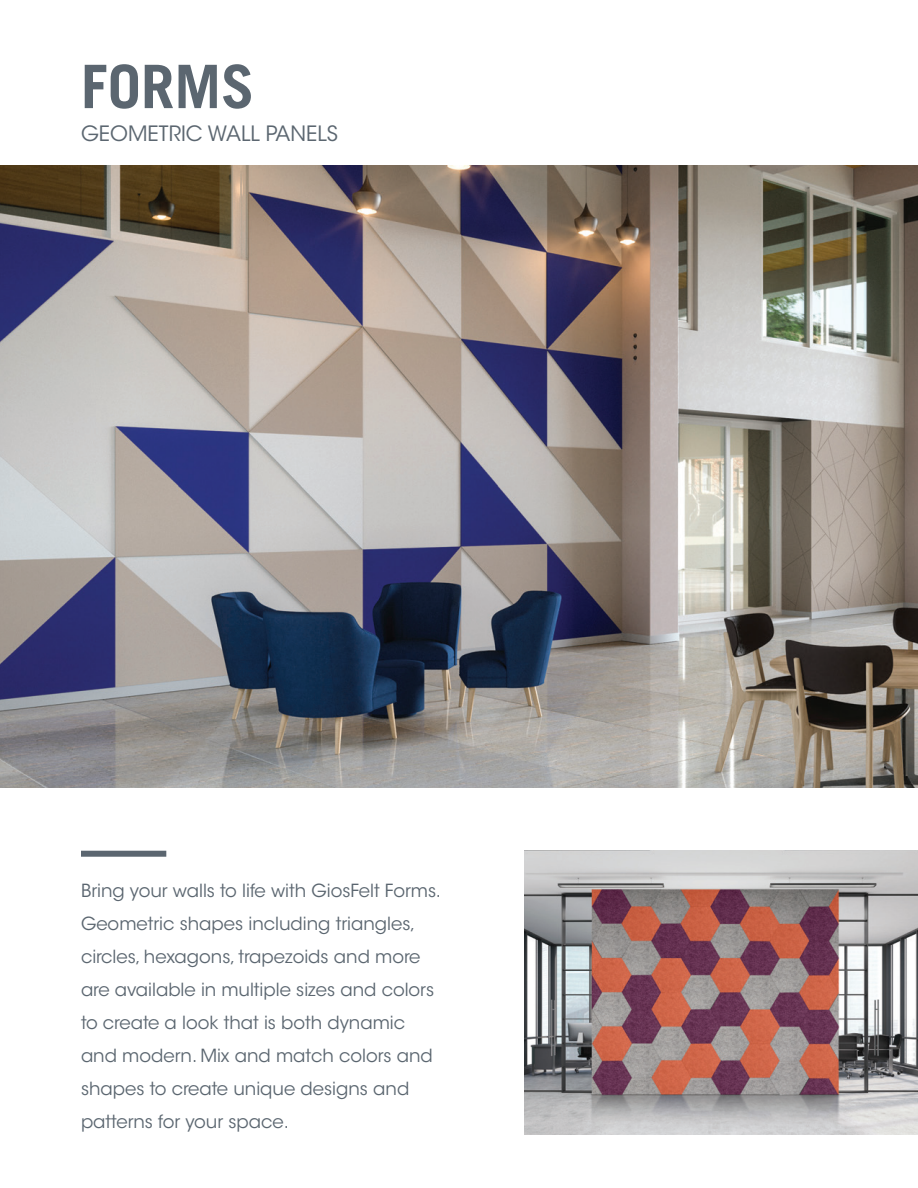
<style>
.page{position:relative;width:918px;height:1188px;background:#fff}
.page>*{position:absolute;margin:0;border:0;box-sizing:border-box;transform-origin:0 0}
.Headline{font:700 60px "Trade Gothic LT Std";color:#5b6670}
.Sub-Head{font:21px "ITC Avant Garde Std";color:#5b6670}
.Body_Copy{font:18px/33px "ITC Avant Garde Std";color:#5b6670}
</style>
<div class="page">
<img style="left:524px;top:851px;width:394px;height:284px">
<img style="left:0;top:165px;width:918px;height:622px">
<div style="left:81px;top:851px;width:85px;height:6px;background:#5b6670"></div>
<p class="Headline" style="left:81px;top:50px;width:175px">FORMS</p>
<p class="Sub-Head" style="left:81px;top:121px;width:259px">GEOMETRIC WALL PANELS</p>
<p class="Body_Copy" style="left:81px;top:874px;width:362px">Bring your walls to life with GiosFelt Forms.<br>Geometric shapes including triangles, circles, hexagons, trapezoids and more are available in multiple sizes and colors to create a look that is both dynamic and modern. Mix and match colors and shapes to create unique designs and patterns for your space.</p>
</div>
